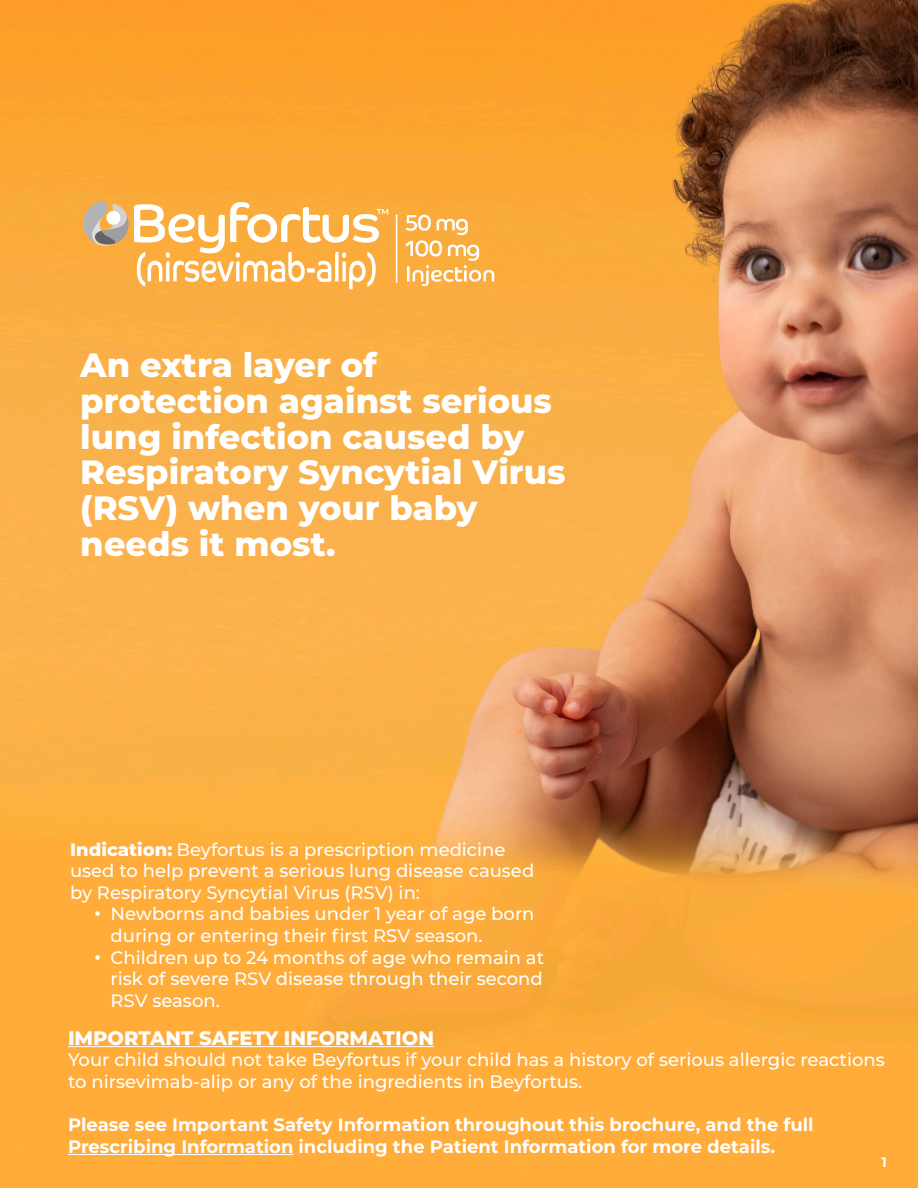
<style>
.page{position:relative;width:918px;height:1188px;background:#fff}
.page>*{position:absolute;margin:0;border:0;box-sizing:border-box;transform-origin:0 0}
.t1{font:800 33.75px/35.7px "Montserrat";color:#fff}
.t2{font:800 19.5px "Montserrat";color:#fff}
.t3{font:500 18px/21.6px "Montserrat";color:#fff}
.t4{font:700 18px "Montserrat";color:#fff}
.t5{font:700 13.65px "Montserrat";color:#fff}
.s1{font-weight:800}
.s2{font-family:"Arial";font-weight:400}
</style>
<div class="page">
<img style="left:0;top:0;width:918px;height:1188px">
<svg style="left:406px;top:215px;width:88px;height:71px;background:#fabe66"></svg>
<hr style="left:396px;top:214px;width:1px;height:69px;background:#fff">
<svg style="left:80px;top:201px;width:308px;height:88px"></svg>
<hr style="left:68px;top:1046px;width:366px;height:1px;background:#fff">
<hr style="left:68px;top:1154px;width:225px;height:1px;background:#fff">
<p class="t1" style="left:80px;top:346px;width:298px">An extra layer of</p>
<p class="t1" style="left:80px;top:381px;width:473px">protection against serious lung infection caused by</p>
<p class="t1" style="left:80px;top:453px;width:487px">Respiratory Syncytial Virus</p>
<p class="t1" style="left:80px;top:488px;width:399px">(RSV) when your baby</p>
<p class="t1" style="left:80px;top:524px;width:257px">needs it most.</p>
<p class="t3" style="left:70px;top:838px;width:466px"><span class="s1">Indication:</span> Beyfortus is a prescription medicine used to help prevent a serious lung disease caused by Respiratory Syncytial Virus (RSV) in:</p>
<p class="t3" style="left:111px;top:902px;width:426px;text-indent:-16px"><span class="s2">•</span> Newborns and babies under 1 year of age born during or entering their first RSV season.</p>
<p class="t3" style="left:111px;top:946px;width:435px;text-align:justify;text-indent:-16px"><span class="s2">•</span> Children up to 24 months of age who remain at risk of severe RSV disease through their second RSV season.</p>
<p class="t2" style="left:68px;top:1023px;width:368px">IMPORTANT SAFETY INFORMATION</p>
<p class="t3" style="left:68px;top:1048px;width:818px">Your child should not take Beyfortus if your child has a history of serious allergic reactions</p>
<p class="t3" style="left:68px;top:1070px;width:516px">to nirsevimab-alip or any of the ingredients in Beyfortus.</p>
<p class="t4" style="left:68px;top:1112px;width:747px">Please see Important Safety Information throughout this brochure, and the full</p>
<p class="t4" style="left:68px;top:1133px;width:709px">Prescribing Information including the Patient Information for more details.</p>
<p class="t5" style="left:882px;top:1153px;width:7px">1</p>
</div>
